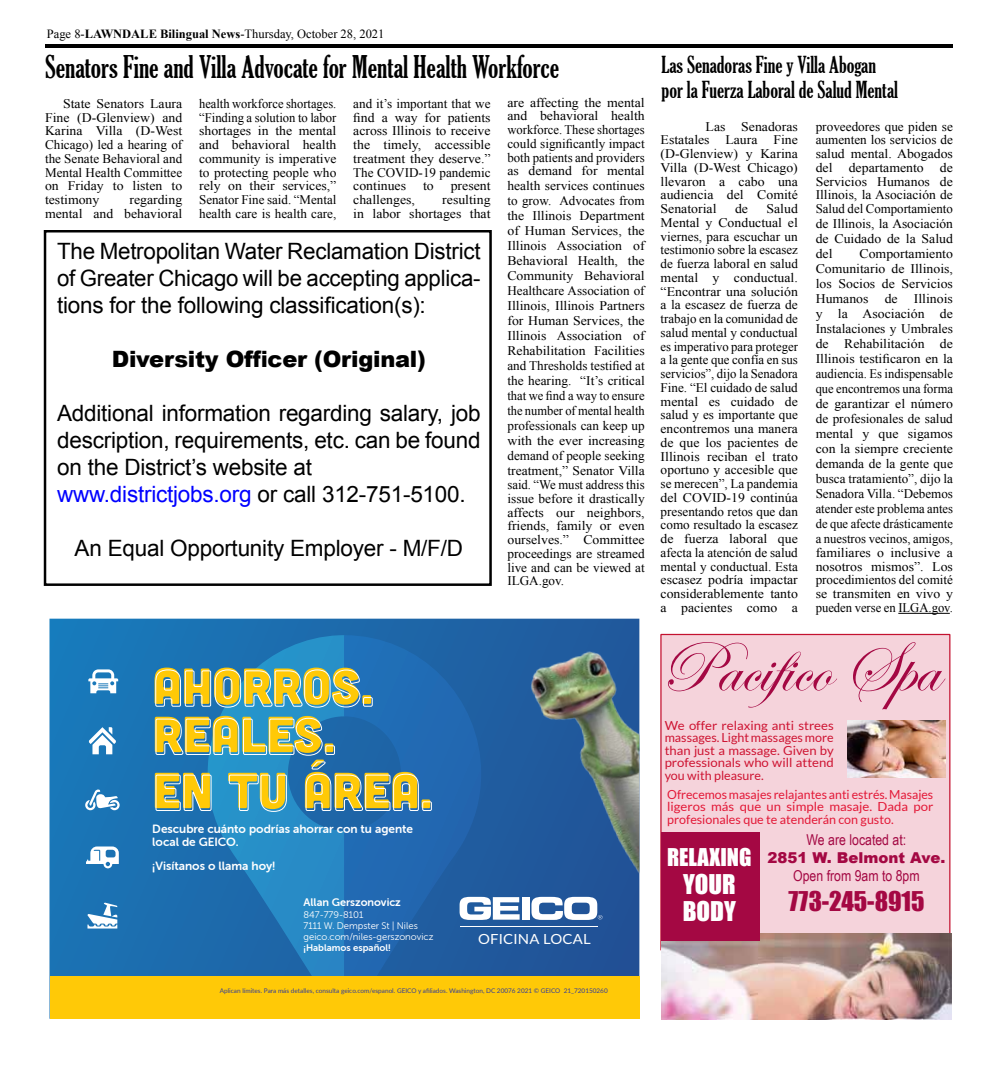
<style>
.page{position:relative;width:998px;height:1065px;background:#fff}
.page>*{position:absolute;margin:0;border:0;box-sizing:border-box;transform-origin:0 0}
.t1{font:72.5px "Edwardian Script ITC";color:#a40843}
.t2{font:50.62px/48.2px "Cubano";color:#ffc907}
.t3{font:extra-condensed 30px "Gloucester";color:#000}
.t4{font:25px "Impact";color:#a40843}
.t5{font:25px/27.5px "Impact";color:#fff}
.t6{font:22.5px/27px "Arial";letter-spacing:-.01em;color:#000;text-align:justify}
.t7{font:extra-condensed 22.5px/25px "Gloucester";color:#000}
.t8{font:900 22.5px "Arial";letter-spacing:-.01em;color:#000}
.t9{font:22.5px "Impact";color:#fff}
.t10{font:15px "Arial Narrow";color:#a40843}
.t11{font:900 15px "Arial";color:#a40843}
.t12{font:13.88px "Lato";letter-spacing:.015em;color:#fff;scale:1.07 1}
.t13{font:13.12px/13.8px "Times New Roman";color:#000;text-align:justify;scale:1.05 1}
.t14{font:13.12px/15px "Times New Roman";color:#000;text-align:justify}
.t15{font:13.12px/13.8px "Times New Roman";color:#000;text-align:justify;scale:.95 1}
.t16{font:12.5px/12.5px "Lato";color:#ce1432;text-align:justify;scale:1.05 1}
.t17{font:12.5px/12.5px "Lato";color:#e31837;text-align:justify}
.t18{font:12.5px "Times New Roman";color:#000}
.t19{font:12px/12.5px "Museo Sans Rounded 700";color:#fff}
.t20{font:11px "Museo Sans Rounded 700";color:#fff}
.t21{font:9.62px/11px "Museo Sans Rounded 300";color:#fff}
.t22{font:9.62px "Museo Sans Rounded 700";color:#fff}
.t23{font:6.38px "Lato";color:#333e99}
.s1{font-weight:700}
.s2{color:#00f}
</style>
<div class="page">
<hr style="left:45px;top:45px;width:907px;height:3px;background:#000">
<svg style="left:49px;top:619px;width:590px;height:400px;background:#1d6aac"></svg>
<svg style="left:207px;top:635px;width:137px;height:341px;background:#237dbb"></svg>
<svg style="left:344px;top:635px;width:137px;height:341px;background:#2065ac"></svg>
<svg style="left:459px;top:897px;width:60px;height:23px"></svg>
<div style="left:522px;top:897px;width:7px;height:23px;background:#fff"></div>
<svg style="left:531px;top:897px;width:71px;height:23px"></svg>
<hr style="left:460px;top:926px;width:137px;height:1px;background:#fff">
<div style="left:50px;top:976px;width:589px;height:43px;background:#ffc907"></div>
<svg style="left:88px;top:669px;width:30px;height:24px"></svg>
<svg style="left:89px;top:727px;width:27px;height:27px"></svg>
<svg style="left:85px;top:790px;width:35px;height:20px"></svg>
<svg style="left:86px;top:847px;width:33px;height:21px"></svg>
<svg style="left:87px;top:902px;width:30px;height:27px"></svg>
<img style="left:524px;top:647px;width:115px;height:250px">
<svg style="left:155px;top:669px;width:205px;height:39px;background:#4093c7"></svg>
<div style="left:363px;top:697px;width:9px;height:10px;border:1px solid #fff;border-radius:2px"></div>
<svg style="left:155px;top:718px;width:264px;height:94px;background:#3885bd"></svg>
<div style="left:422px;top:802px;width:9px;height:9px;border:1px solid #fff;border-radius:2px"></div>
<div style="left:660px;top:634px;width:290px;height:317px;background:#f5d3db;border:1px solid #c41230"></div>
<img style="left:847px;top:720px;width:98px;height:57px">
<img style="left:661px;top:934px;width:290px;height:86px">
<div style="left:661px;top:832px;width:98px;height:109px;background:#a40843"></div>
<div style="left:44px;top:230px;width:448px;height:356px;border:2px solid #000"></div>
<hr style="left:898px;top:613px;width:51px;height:1px;background:#000">
<p class="t18" style="left:47px;top:26px;width:339px">Page 8-<span class="s1">LAWNDALE Bilingual News</span>-Thursday, October 28, 2021</p>
<h3 class="t3" style="left:45px;top:50px;width:515px">Senators Fine and Villa Advocate for Mental Health Workforce</h3>
<p class="t13" style="left:45px;top:96px;width:132px;text-indent:18px">State Senators Laura Fine (D-Glenview) and Karina Villa (D-West Chicago) led a hearing of the Senate Behavioral and Mental Health Committee on Friday to listen to testimony</p>
<p class="t13" style="left:507px;top:95px;width:132px">are affecting the mental and behavioral health workforce. These shortages could significantly impact both patients and providers as demand for mental</p>
<p class="t14" style="left:507px;top:178px;width:139px">health services continues to grow. Advocates from the Illinois Department of Human Services, the Illinois Association of Behavioral Health, the Community Behavioral Healthcare Association of Illinois, Illinois Partners for Human Services, the Illinois Association of Rehabilitation Facilities and Thresholds testified at the hearing. “It’s critical that we find a way to ensure the number of mental health professionals can keep up with the ever increasing demand of people seeking treatment,” Senator Villa</p>
<p class="t14" style="left:507px;top:478px;width:139px;line-height:13.8px">said. “We must address this issue before it drastically affects our neighbors, friends, family or even ourselves.” Committee proceedings are streamed live and can be viewed at ILGA.gov.</p>
<p class="t15" style="left:199px;top:96px;width:146px">health workforce shortages. “Finding a solution to labor shortages in the mental and behavioral health community is imperative to protecting people who rely on their services,” Senator Fine said. “Mental health care is health care,</p>
<p class="t14" style="left:353px;top:96px;width:139px;line-height:13.8px">and it’s important that we find a way for patients across Illinois to receive the timely, accessible treatment they deserve.” The COVID-19 pandemic continues</p>
<p class="t13" style="left:423px;top:179px;width:12px">to</p>
<p class="t13" style="left:451px;top:179px;width:39px">present</p>
<p class="t13" style="left:353px;top:193px;width:132px;text-align:right">resulting<br>in labor shortages that</p>
<p class="t13" style="left:353px;top:193px;width:60px">challenges,</p>
<p class="t13" style="left:45px;top:193px;width:132px;text-align:right">regarding<br>mental and behavioral</p>
<h3 class="t6" style="left:57px;top:238px;width:425px">The Metropolitan Water Reclamation District of Greater Chicago will be accepting applica&shy;tions for the following classification(s):</h3>
<h3 class="t8" style="left:112px;top:343px;width:316px">Diversity Officer (Original)</h3>
<h3 class="t6" style="left:57px;top:400px;width:425px;text-align:left">Additional information regarding salary, job description, requirements, etc. can be found on the District’s website at <span class="s2">www.districtjobs.org</span> or call 312-751-5100.</h3>
<h3 class="t6" style="left:75px;top:535px;width:390px">An Equal Opportunity Employer - M/F/D</h3>
<h2 class="t2" style="left:152px;top:660px;width:221px">AHORROS.<br>REALES.</h2>
<h2 class="t2" style="left:152px;top:764px;width:281px">EN TU ÁREA.</h2>
<p class="t19" style="left:152px;top:823px;width:262px">Descubre cuánto podrías ahorrar con tu agente local de GEICO.</p>
<p class="t19" style="left:152px;top:860px;width:125px">¡Visítanos o llama hoy!</p>
<p class="t20" style="left:303px;top:896px;width:99px">Allan Gerszonovicz</p>
<p class="t21" style="left:303px;top:909px;width:131px">847-779-8101<br>7111 W. Dempster St | Niles geico.com/niles-gerszonovicz</p>
<p class="t22" style="left:303px;top:942px;width:89px">¡Hablamos español!</p>
<p class="t23" style="left:220px;top:986px;width:389px">Aplican límites. Para más detalles, consulta geico.com/espanol. GEICO y afiliados. Washington, DC 20076 2021 © GEICO 21_720150260</p>
<p class="t12" style="left:478px;top:929px;width:107px">OFICINA LOCAL</p>
<h3 class="t7" style="left:661px;top:52px;width:238px">Las Senadoras Fine y Villa Abogan por la Fuerza Laboral de Salud Mental</h3>
<p class="t13" style="left:660px;top:119px;width:132px;text-indent:45px">Las Senadoras Estatales Laura Fine (D-Glenview) y Karina Villa (D-West Chicago) llevaron a cabo una audiencia del Comité Senatorial</p>
<p class="t14" style="left:815px;top:119px;width:139px;line-height:13.8px">proveedores que piden se aumenten los servicios de salud mental. Abogados del departamento de Servicios Humanos de Illinois, la Asociación de Salud del Comportamiento</p>
<p class="t14" style="left:815px;top:216px;width:139px">de Illinois, la Asociación de Cuidado de la Salud del</p>
<p class="t13" style="left:660px;top:202px;width:132px;text-indent:106px">Salud Mental y Conductual el viernes, para escuchar un testimonio sobre la escasez de fuerza laboral en salud mental y conductual. “Encontrar una solución a la escasez de fuerza de trabajo en la comunidad de salud mental y conductual es imperativo para proteger a la gente que confía en sus servicios”, dijo la Senadora Fine. “El cuidado de salud mental es cuidado de salud y es importante que encontremos una manera de que los pacientes de Illinois reciban el trato oportuno y accesible que se merecen”, La pandemia del COVID-19 continúa presentando retos que dan como resultado la escasez de fuerza laboral que afecta la atención de salud mental y conductual. Esta escasez podría impactar considerablemente tanto a pacientes como a</p>
<p class="t13" style="left:735px;top:202px;width:14px">de</p>
<p class="t13" style="left:815px;top:246px;width:132px;line-height:15px;text-indent:44px">Comportamiento Comunitario de Illinois, los Socios de Servicios Humanos de Illinois y la Asociación de Instalaciones y Umbrales de Rehabilitación de Illinois testificaron en la audiencia. Es indispensable que encontremos una forma de garantizar el número de profesionales de salud mental y que sigamos con la siempre creciente demanda de la gente que busca tratamiento”, dijo la Senadora Villa. “Debemos atender este problema antes de que afecte drásticamente a nuestros vecinos, amigos,</p>
<p class="t13" style="left:815px;top:545px;width:132px">familiares o inclusive a nosotros mismos”. Los procedimientos del comité se transmiten en vivo y pueden verse en ILGA.gov.</p>
<h1 class="t1" style="left:659px;top:628px;width:281px">Pacifico Spa</h1>
<p class="t16" style="left:664px;top:719px;width:162px">We offer relaxing anti strees massages. Light massages more than just a massage. Given by professionals who will attend you with pleasure.</p>
<p class="t17" style="left:667px;top:788px;width:267px">Ofrecemos masajes relajantes anti estrés. Masajes ligeros más que un simple masaje. Dada por profesionales que te atenderán con gusto.</p>
<p class="t10" style="left:806px;top:829px;width:101px">We are located at:</p>
<p class="t11" style="left:767px;top:847px;width:179px">2851 W. Belmont Ave.</p>
<p class="t10" style="left:793px;top:865px;width:128px">Open from 9am to 8pm</p>
<h3 class="t4" style="left:788px;top:882px;width:138px">773-245-8915</h3>
<h3 class="t9" style="left:667px;top:840px;width:86px">RELAXING</h3>
<h3 class="t5" style="left:682px;top:870px;width:55px">YOUR<br>BODY</h3>
</div>
